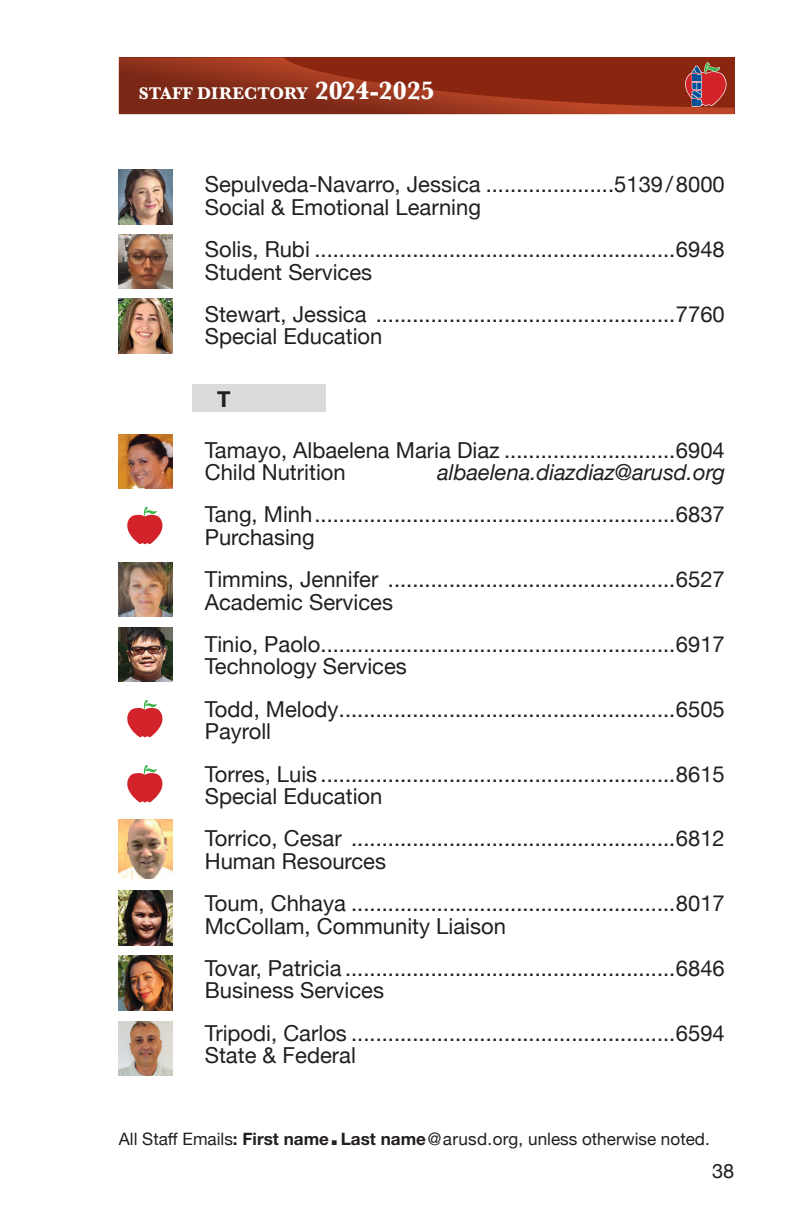
<style>
.page{position:relative;width:792px;height:1224px;background:#fff}
.page>*{position:absolute;margin:0;border:0;box-sizing:border-box;transform-origin:0 0}
.t1{font:22px/22.4px "Helvetica Neue";color:#231f20}
.t2{font:italic 22px "Helvetica Neue";color:#231f20}
.t3{font:700 22px "Helvetica Neue LT Std";color:#231f20}
.t4{font:20px "Helvetica Neue";color:#231f20}
.t5{font:700 17.6px "Baskerville";color:#fff}
.t6{font:17.2px "Helvetica Neue";color:#231f20}
.s1{font-size:26px}
.s2{font-family:"Helvetica Neue LT Std";font-weight:700}
.s3{font-family:"Helvetica Neue LT Std";font-weight:700;font-size:30.4px}
</style>
<div class="page">
<div style="left:192px;top:384px;width:134px;height:28px;background:#dbdbde"></div>
<svg style="left:119px;top:58px;width:615px;height:56px;background:#8f2e19"></svg>
<img style="left:119px;top:891px;width:54px;height:54px">
<svg style="left:127px;top:764px;width:36px;height:39px"></svg>
<svg style="left:127px;top:699px;width:36px;height:39px"></svg>
<svg style="left:127px;top:506px;width:36px;height:39px"></svg>
<img style="left:119px;top:819px;width:54px;height:60px">
<img style="left:119px;top:1021px;width:54px;height:55px">
<img style="left:119px;top:956px;width:54px;height:54px">
<img style="left:119px;top:627px;width:54px;height:55px">
<img style="left:119px;top:434px;width:54px;height:55px">
<img style="left:119px;top:562px;width:54px;height:55px">
<img style="left:119px;top:299px;width:54px;height:55px">
<img style="left:119px;top:170px;width:54px;height:54px">
<img style="left:119px;top:234px;width:54px;height:55px">
<p class="t5" style="left:139px;top:81px;width:297px">STAFF DIRECTORY <span class="s1">2024-2025</span></p>
<p class="t1" style="left:205px;top:175px;width:522px">Sepulveda-Navarro, Jessica .....................5139 / 8000<br>Social &amp; Emotional Learning</p>
<p class="t1" style="left:205px;top:239px;width:522px">Solis, Rubi ...........................................................6948<br>Student Services</p>
<p class="t1" style="left:205px;top:304px;width:522px">Stewart, Jessica .................................................7760<br>Special Education</p>
<p class="t3" style="left:217px;top:386px;width:15px">T</p>
<p class="t1" style="left:205px;top:440px;width:522px">Tamayo, Albaelena Maria Diaz ............................6904<br>Child Nutrition</p>
<p class="t2" style="left:438px;top:456px;width:289px">albaelena.diazdiaz@arusd.org</p>
<p class="t1" style="left:205px;top:505px;width:522px">Tang, Minh...........................................................6837<br>Purchasing</p>
<p class="t1" style="left:205px;top:569px;width:522px">Timmins, Jennifer ...............................................6527<br>Academic Services</p>
<p class="t1" style="left:205px;top:634px;width:522px">Tinio, Paolo..........................................................6917<br>Technology Services</p>
<p class="t1" style="left:205px;top:699px;width:522px">Todd, Melody.......................................................6505<br>Payroll</p>
<p class="t1" style="left:205px;top:764px;width:522px">Torres, Luis ..........................................................8615<br>Special Education</p>
<p class="t1" style="left:205px;top:829px;width:522px">Torrico, Cesar .....................................................6812<br>Human Resources</p>
<p class="t1" style="left:205px;top:893px;width:522px">Toum, Chhaya .....................................................8017<br>McCollam, Community Liaison</p>
<p class="t1" style="left:205px;top:958px;width:522px">Tovar, Patricia ......................................................6846<br>Business Services</p>
<p class="t1" style="left:205px;top:1023px;width:522px">Tripodi, Carlos .....................................................6594<br>State &amp; Federal</p>
<p class="t6" style="left:119px;top:1126px;width:593px">All Staff Emails<span class="s2">: First name</span><span class="s3">.</span><span class="s2">Last name</span>@arusd.org, unless otherwise noted.</p>
<p class="t4" style="left:712px;top:1157px;width:24px">38</p>
</div>
